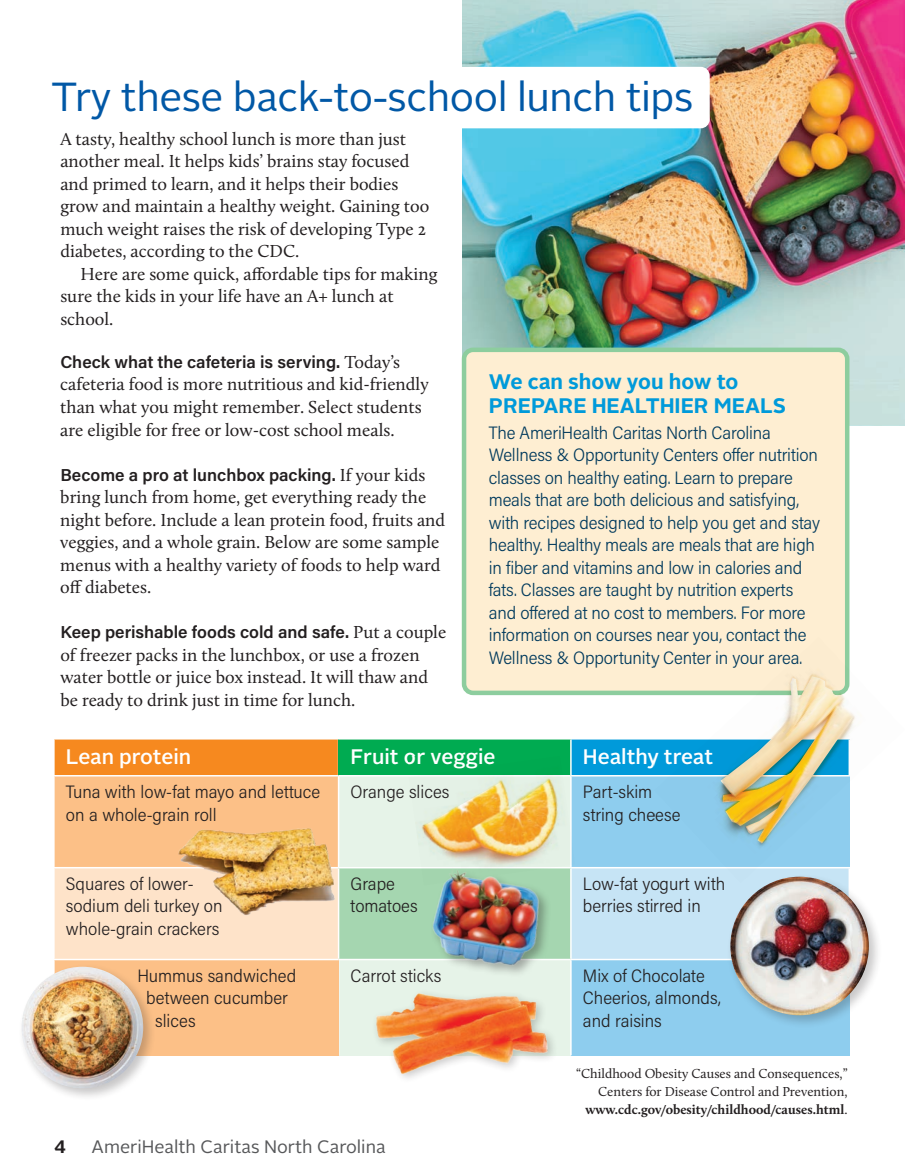
<style>
.page{position:relative;width:905px;height:1175px;background:#fff}
.page>*{position:absolute;margin:0;border:0;box-sizing:border-box;transform-origin:0 0}
.t1{font:40.5px "Alright Sans";letter-spacing:-.01em;color:#0158a6}
.t2{font:700 21px/24px "Alright Sans";color:#009ada}
.t3{font:500 21px "Alright Sans";color:#fff}
.t4{font:18px/22.5px "Calluna";color:#231f20}
.t5{font:300 18px/22.5px "Acumin Pro Semi Cond";letter-spacing:-.01em;color:#00395c}
.t6{font:300 18px/22.5px "Acumin Pro Semi Cond";color:#231f20}
.t7{font:18px "Alright Sans";color:#57585a}
.t8{font:700 18px "Alright Sans";color:#231f20}
.t9{font:600 17.25px "Acumin Pro";color:#231f20}
.t10{font:13.5px/18px "Calluna";color:#231f20;text-align:right}
.s1{font-family:"Calluna";font-weight:400;font-size:18px}
.s2{font-weight:700}
</style>
<div class="page">
<div style="left:338px;top:959px;width:233px;height:97px;background:#e6f3e8"></div>
<hr style="left:338px;top:960px;width:1px;height:95px;background:#fff">
<div style="left:54px;top:867px;width:284px;height:92px;background:#fee3c9"></div>
<hr style="left:53px;top:868px;width:2px;height:90px;background:#fff">
<div style="left:54px;top:738px;width:284px;height:37px;background:#f6891f"></div>
<hr style="left:53px;top:739px;width:2px;height:36px;background:#fff">
<div style="left:571px;top:959px;width:278px;height:97px;background:#8ecdee"></div>
<div style="left:338px;top:867px;width:233px;height:92px;background:#a5d6b0"></div>
<div style="left:338px;top:738px;width:233px;height:37px;background:#00ab51"></div>
<div style="left:571px;top:738px;width:278px;height:37px;background:#009ada"></div>
<img style="left:463px;top:0;width:441px;height:425px">
<div style="left:464px;top:350px;width:383px;height:343px;background:#feeed2;border-radius:9px"></div>
<div style="left:462px;top:347px;width:387px;height:348px;border:4px solid #8dcd9e;border-radius:9px"></div>
<div style="left:54px;top:775px;width:284px;height:92px;background:#fcc087"></div>
<div style="left:54px;top:959px;width:284px;height:97px;background:#fcc087"></div>
<div style="left:338px;top:775px;width:233px;height:92px;background:#e6f3e8"></div>
<div style="left:571px;top:775px;width:278px;height:92px;background:#8ecdee"></div>
<div style="left:571px;top:867px;width:278px;height:92px;background:#c6e4f5"></div>
<hr style="left:53px;top:738px;width:285px;height:1px;background:#fff">
<hr style="left:338px;top:738px;width:233px;height:1px;background:#fff">
<hr style="left:571px;top:738px;width:279px;height:1px;background:#fff">
<hr style="left:570px;top:739px;width:1px;height:36px;background:#fff">
<hr style="left:53px;top:775px;width:285px;height:1px;background:#fff">
<hr style="left:53px;top:776px;width:2px;height:91px;background:#fff">
<hr style="left:338px;top:775px;width:233px;height:1px;background:#fff">
<hr style="left:338px;top:776px;width:1px;height:91px;background:#fff">
<hr style="left:571px;top:775px;width:279px;height:1px;background:#fff">
<hr style="left:53px;top:867px;width:285px;height:1px;background:#fff">
<hr style="left:338px;top:867px;width:233px;height:1px;background:#fff">
<hr style="left:338px;top:868px;width:1px;height:90px;background:#fff">
<hr style="left:571px;top:867px;width:279px;height:1px;background:#fff">
<hr style="left:570px;top:868px;width:1px;height:90px;background:#fff">
<hr style="left:53px;top:958px;width:285px;height:2px;background:#fff">
<hr style="left:53px;top:960px;width:2px;height:95px;background:#fff">
<hr style="left:338px;top:958px;width:233px;height:2px;background:#fff">
<hr style="left:571px;top:958px;width:279px;height:2px;background:#fff">
<hr style="left:570px;top:960px;width:1px;height:95px;background:#fff">
<div style="left:726px;top:872px;width:156px;height:156px;background:#231f20;opacity:.25"></div>
<img style="left:730px;top:876px;width:138px;height:139px;border-radius:69px">
<img style="left:154px;top:826px;width:197px;height:105px">
<svg style="left:463px;top:67px;width:246px;height:61px"></svg>
<div style="left:18px;top:962px;width:138px;height:139px;background:#231f20;opacity:.25"></div>
<img style="left:22px;top:966px;width:121px;height:122px;border-radius:61px">
<img style="left:409px;top:756px;width:166px;height:129px">
<img style="left:376px;top:995px;width:177px;height:84px">
<img style="left:654px;top:637px;width:228px;height:246px">
<img style="left:415px;top:849px;width:145px;height:146px">
<p class="t1" style="left:51px;top:70px;width:643px">Try these back-to-school lunch tips</p>
<p class="t4" style="left:60px;top:127px;width:347px">A tasty, healthy school lunch is more than just</p>
<p class="t4" style="left:60px;top:150px;width:350px">another meal. It helps kids’ brains stay focused</p>
<p class="t4" style="left:60px;top:172px;width:339px">and primed to learn, and it helps their bodies</p>
<p class="t4" style="left:60px;top:195px;width:370px">grow and maintain a healthy weight. Gaining too</p>
<p class="t4" style="left:60px;top:217px;width:367px">much weight raises the risk of developing Type 2</p>
<p class="t4" style="left:60px;top:240px;width:240px">diabetes, according to the CDC.</p>
<p class="t4" style="left:81px;top:262px;width:358px">Here are some quick, afordable tips for making</p>
<p class="t4" style="left:60px;top:285px;width:335px">sure the kids in your life have an A+ lunch at</p>
<p class="t4" style="left:60px;top:307px;width:55px">school.</p>
<p class="t9" style="left:60px;top:350px;width:341px">Check what the cafeteria is serving. <span class="s1">Today’s</span></p>
<p class="t4" style="left:60px;top:373px;width:370px">cafeteria food is more nutritious and kid-friendly than what you might remember. Select students are eligible for free or low-cost school meals.</p>
<p class="t9" style="left:60px;top:462px;width:366px">Become a pro at lunchbox packing. <span class="s1">If your kids</span></p>
<p class="t4" style="left:60px;top:485px;width:386px">bring lunch from home, get everything ready the night before. Include a lean protein food, fruits and veggies, and a whole grain. Below are some sample menus with a healthy variety of foods to help ward of diabetes.</p>
<p class="t9" style="left:60px;top:620px;width:387px">Keep perishable foods cold and safe. <span class="s1">Put a couple</span></p>
<p class="t4" style="left:60px;top:643px;width:369px">of freezer packs in the lunchbox, or use a frozen water bottle or juice box instead. It will thaw and be ready to drink just in time for lunch.</p>
<p class="t2" style="left:489px;top:370px;width:298px">We can show you how to<br>PREPARE HEALTHIER MEALS</p>
<p class="t5" style="left:489px;top:420px;width:333px">The AmeriHealth Caritas North Carolina Wellness &amp; Opportunity Centers ofer nutrition classes on healthy eating. Learn to prepare meals that are both delicious and satisfying, with recipes designed to help you get and stay healthy. Healthy meals are meals that are high in fiber and vitamins and low in calories and fats. Classes are taught by nutrition experts and ofered at no cost to members. For more information on courses near you, contact the Wellness &amp; Opportunity Center in your area.</p>
<p class="t3" style="left:66px;top:742px;width:127px">Lean protein</p>
<p class="t3" style="left:350px;top:742px;width:146px">Fruit or veggie</p>
<p class="t3" style="left:583px;top:742px;width:132px">Healthy treat</p>
<p class="t6" style="left:66px;top:779px;width:256px">Tuna with low-fat mayo and lettuce on a whole-grain roll</p>
<p class="t6" style="left:350px;top:779px;width:100px">Orange slices</p>
<p class="t6" style="left:583px;top:779px;width:99px">Part-skim string cheese</p>
<p class="t6" style="left:66px;top:871px;width:158px">Squares of lower&shy;sodium deli turkey on whole-grain crackers</p>
<p class="t6" style="left:350px;top:871px;width:69px">Grape tomatoes</p>
<p class="t6" style="left:583px;top:871px;width:144px">Low-fat yogurt with berries stirred in</p>
<p class="t6" style="left:137px;top:963px;width:160px">Hummus sandwiched</p>
<p class="t6" style="left:146px;top:986px;width:143px">between cucumber</p>
<p class="t6" style="left:155px;top:1008px;width:42px">slices</p>
<p class="t6" style="left:350px;top:963px;width:92px">Carrot sticks</p>
<p class="t6" style="left:583px;top:963px;width:139px">Mix of Chocolate<br>Cheerios, almonds, and raisins</p>
<p class="t8" style="left:54px;top:1133px;width:13px">4</p>
<p class="t7" style="left:91px;top:1134px;width:295px">AmeriHealth Caritas North Carolina</p>
<p class="t10" style="left:576px;top:1064px;width:273px">“Childhood Obesity Causes and Consequences,”<br>Centers for Disease Control and Prevention, <span class="s2">www.cdc.gov/obesity/childhood/causes.html</span>.</p>
</div>
